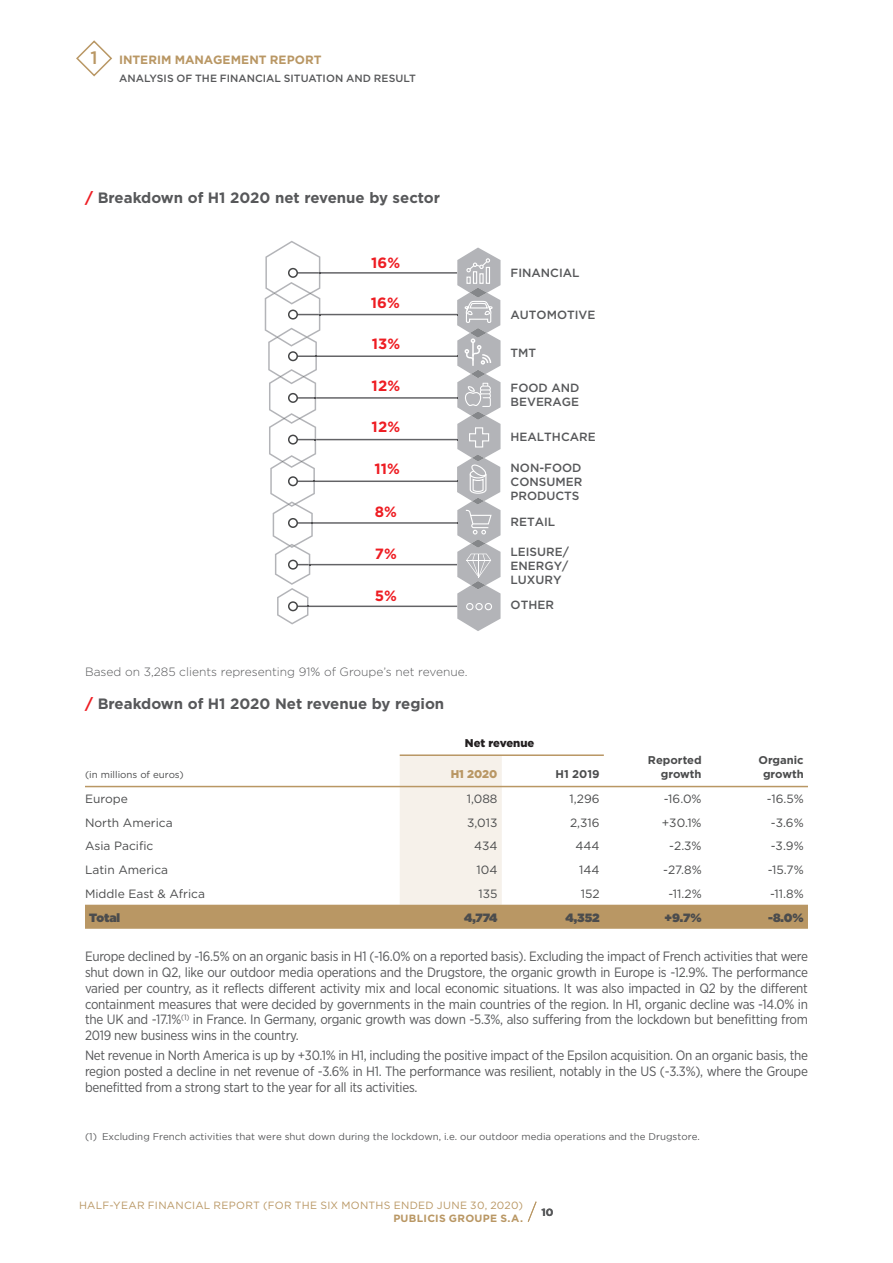
<style>
.page{position:relative;width:893px;height:1263px;background:#fff}
.page>*{position:absolute;margin:0;border:0;box-sizing:border-box;transform-origin:0 0}
.t1{font:700 15px "Gotham";color:#57585a}
.t2{font:700 14.85px "Gotham";letter-spacing:.005em;color:#ee1d23}
.t3{font:13.5px/15.9px "Gotham Narrow";letter-spacing:-.02em;color:#57585a;text-align:justify}
.t4{font:12px "Gotham";color:#4b4c4d}
.t5{font:300 12px "Gotham";color:#57585a}
.t6{font:900 12px "Gotham";letter-spacing:-.005em;color:#4b4c4d}
.t7{font:700 12px "Gotham";letter-spacing:.005em;color:#b99764}
.t8{font:500 11.85px/14.2px "Gotham";color:#57585a;text-align:justify}
.t9{font:700 11.25px/14.2px "Gotham";color:#4b4c4d;text-align:right}
.t10{font:900 11.25px "Gotham";color:#231f20}
.t11{font:900 11.25px "Gotham";color:#b99764}
.t12{font:10.5px "Gotham";letter-spacing:.025em;color:#b99764}
.t13{font:500 10.5px "Gotham";letter-spacing:.005em;color:#57585a}
.t14{font:700 10.5px "Gotham";letter-spacing:.025em;color:#b99764}
.t15{font:700 10.5px "Gotham";color:#57585a}
.t16{font:9.75px "Gotham";color:#57585a}
.t17{font:9.75px "Gotham";color:#4b4c4d}
.s1{font-weight:500;font-size:18px}
.s2{color:#ee1d23}
</style>
<div class="page">
<svg style="left:76px;top:40px;width:36px;height:37px"></svg>
<hr style="left:320px;top:272px;width:137px;height:2px;background:#636366">
<hr style="left:320px;top:314px;width:137px;height:1px;background:#636366">
<hr style="left:317px;top:355px;width:140px;height:2px;background:#636366">
<hr style="left:316px;top:397px;width:141px;height:2px;background:#636366">
<hr style="left:316px;top:439px;width:141px;height:1px;background:#636366">
<hr style="left:315px;top:481px;width:142px;height:1px;background:#636366">
<hr style="left:313px;top:522px;width:144px;height:2px;background:#636366">
<hr style="left:310px;top:564px;width:147px;height:1px;background:#636366">
<hr style="left:308px;top:606px;width:149px;height:1px;background:#636366">
<svg style="left:265px;top:241px;width:55px;height:383px"></svg>
<svg style="left:289px;top:602px;width:8px;height:9px"></svg>
<div style="left:288px;top:601px;width:10px;height:10px;border:1px solid #454647;border-radius:50%"></div>
<svg style="left:457px;top:248px;width:43px;height:383px"></svg>
<svg style="left:85px;top:755px;width:723px;height:174px"></svg>
<hr style="left:400px;top:754px;width:204px;height:2px;background:#b99764">
<hr style="left:85px;top:786px;width:723px;height:1px;background:#b99764">
<svg style="left:527px;top:1201px;width:10px;height:21px"></svg>
<p class="t7" style="left:91px;top:54px;width:232px"><span class="s1">1</span> INTERIM MANAGEMENT REPORT</p>
<p class="t13" style="left:119px;top:74px;width:299px">ANALYSIS OF THE FINANCIAL SITUATION AND RESULT</p>
<p class="t1" style="left:85px;top:192px;width:357px"><span class="s2">/</span> Breakdown of H1 2020 net revenue by sector</p>
<p class="t2" style="left:371px;top:256px;width:31px">16%</p>
<p class="t2" style="left:371px;top:297px;width:31px">16%</p>
<p class="t2" style="left:372px;top:337px;width:30px">13%</p>
<p class="t2" style="left:372px;top:380px;width:30px">12%</p>
<p class="t2" style="left:372px;top:420px;width:30px">12%</p>
<p class="t2" style="left:374px;top:462px;width:27px">11%</p>
<p class="t2" style="left:375px;top:505px;width:24px">8%</p>
<p class="t2" style="left:375px;top:548px;width:24px">7%</p>
<p class="t2" style="left:375px;top:589px;width:24px">5%</p>
<p class="t5" style="left:85px;top:666px;width:384px">Based on 3,285 clients representing 91% of Groupe’s net revenue .</p>
<p class="t1" style="left:85px;top:698px;width:361px"><span class="s2">/</span> Breakdown of H1 2020 Net revenue by region</p>
<p class="t8" style="left:510px;top:267px;width:70px">FINANCIAL</p>
<p class="t8" style="left:510px;top:309px;width:86px">AUTOMOTIVE</p>
<p class="t8" style="left:510px;top:347px;width:27px">TMT</p>
<p class="t8" style="left:510px;top:382px;width:70px">FOOD AND<br>BEVERAGE</p>
<p class="t8" style="left:510px;top:431px;width:87px">HEALTHCARE</p>
<p class="t8" style="left:510px;top:462px;width:73px">NON-FOOD CONSUMER PRODUCTS</p>
<p class="t8" style="left:510px;top:516px;width:46px">RETAIL</p>
<p class="t8" style="left:510px;top:545px;width:60px">LEISURE/ ENERGY/ LUXURY</p>
<p class="t8" style="left:510px;top:599px;width:45px">OTHER</p>
<p class="t17" style="left:85px;top:770px;width:100px">(in millions of euros)</p>
<p class="t10" style="left:465px;top:738px;width:71px">Net revenue</p>
<p class="t9" style="left:648px;top:754px;width:55px">Reported growth</p>
<p class="t9" style="left:758px;top:754px;width:47px">Organic</p>
<p class="t11" style="left:451px;top:769px;width:48px">H1 2020</p>
<p class="t9" style="left:555px;top:768px;width:46px">H1 2019</p>
<p class="t9" style="left:763px;top:768px;width:42px">growth</p>
<p class="t4" style="left:85px;top:793px;width:44px">Europe</p>
<p class="t4" style="left:467px;top:793px;width:32px">1,088</p>
<p class="t4" style="left:570px;top:793px;width:31px">1,296</p>
<p class="t4" style="left:664px;top:793px;width:39px">-16.0%</p>
<p class="t4" style="left:767px;top:793px;width:38px">-16.5%</p>
<p class="t4" style="left:85px;top:817px;width:89px">North America</p>
<p class="t4" style="left:467px;top:817px;width:32px">3,013</p>
<p class="t4" style="left:570px;top:817px;width:31px">2,316</p>
<p class="t4" style="left:662px;top:817px;width:41px">+30.1%</p>
<p class="t4" style="left:771px;top:817px;width:34px">-3.6%</p>
<p class="t4" style="left:85px;top:841px;width:70px">Asia Pacific</p>
<p class="t4" style="left:474px;top:841px;width:25px">434</p>
<p class="t4" style="left:575px;top:841px;width:26px">444</p>
<p class="t4" style="left:669px;top:841px;width:34px">-2.3%</p>
<p class="t4" style="left:771px;top:841px;width:34px">-3.9%</p>
<p class="t4" style="left:85px;top:864px;width:85px">Latin America</p>
<p class="t4" style="left:477px;top:864px;width:22px">104</p>
<p class="t4" style="left:579px;top:864px;width:22px">144</p>
<p class="t4" style="left:663px;top:864px;width:40px">-27.8%</p>
<p class="t4" style="left:768px;top:864px;width:38px">-15.7%</p>
<p class="t4" style="left:85px;top:888px;width:122px">Middle East &amp; Africa</p>
<p class="t4" style="left:478px;top:888px;width:20px">135</p>
<p class="t4" style="left:581px;top:888px;width:20px">152</p>
<p class="t4" style="left:668px;top:888px;width:35px">-11.2%</p>
<p class="t4" style="left:770px;top:888px;width:35px">-11.8%</p>
<p class="t6" style="left:89px;top:913px;width:32px">Total</p>
<p class="t6" style="left:464px;top:913px;width:35px">4,774</p>
<p class="t6" style="left:565px;top:913px;width:36px">4,352</p>
<p class="t6" style="left:664px;top:913px;width:39px">+9.7%</p>
<p class="t6" style="left:768px;top:913px;width:37px">-8.0%</p>
<p class="t3" style="left:85px;top:949px;width:724px">Europe declined by -16.5% on an organic basis in H1 (-16.0% on a reported basis). Excluding the impact of French activities that were shut down in Q2, like our outdoor media operations and the Drugstore, the organic growth in Europe is -12.9%. The performance varied per country, as it reflects different activity mix and local economic situations. It was also impacted in Q2 by the different containment measures that were decided by governments in the main countries of the region. In H1, organic decline was -14.0% in the UK and -17.1% <sup>(1)</sup> in France. In Germany, organic growth was down -5.3%, also suffering from the lockdown but benefitting from 2019 new business wins in the country.</p>
<p class="t3" style="left:85px;top:1049px;width:724px">Net revenue in North America is up by +30.1% in H1, including the positive impact of the Epsilon acquisition. On an organic basis, the region posted a decline in net revenue of -3.6% in H1. The performance was resilient, notably in the US (-3.3%), where the Groupe benefitted from a strong start to the year for all its activities.</p>
<p class="t16" style="left:85px;top:1133px;width:616px">(1) Excluding French activities that were shut down during the lockdown, i.e. our outdoor media operations and the Drugstore.</p>
<p class="t12" style="left:79px;top:1200px;width:445px">HALF-YEAR FINANCIAL REPORT (FOR THE SIX MONTHS ENDED JUNE 30, 2020)</p>
<p class="t14" style="left:393px;top:1214px;width:131px">PUBLICIS GROUPE S.A.</p>
<p class="t15" style="left:541px;top:1208px;width:14px">10</p>
</div>
